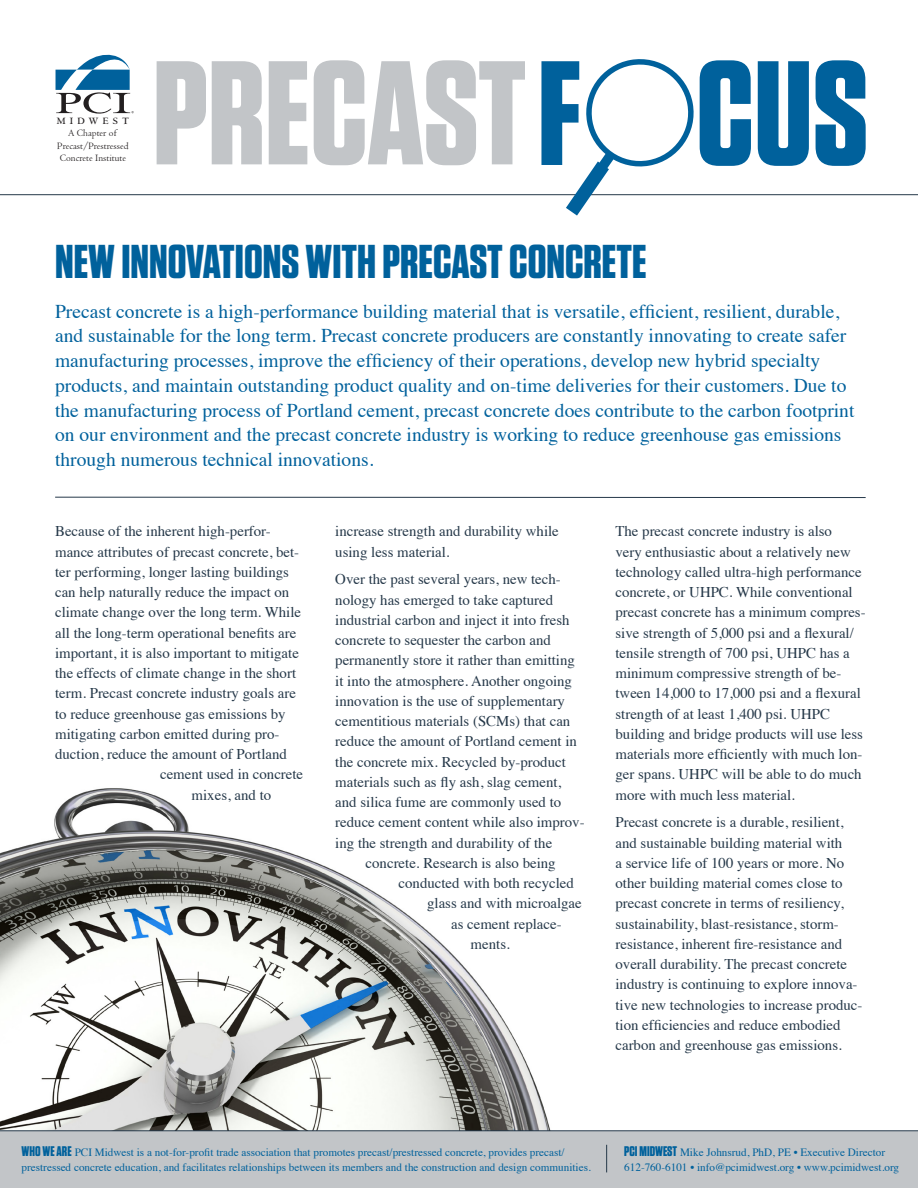
<style>
.page{position:relative;width:918px;height:1188px;background:#fff}
.page>*{position:absolute;margin:0;border:0;box-sizing:border-box;transform-origin:0 0}
.t1{font:700 147.3px "Tungsten";letter-spacing:-.005em;color:#c2c5c8}
.t2{font:700 47.4px "Tungsten";color:#00619c}
.t3{font:19.5px/24.8px "Times";color:#00619c}
.t4{font:14.85px/20.2px "Times";color:#253849}
.t5{font:11.25px/14.9px "Times";color:#00619c}
.t6{font:10.05px/12.1px "Centaur";color:#231f20;text-align:center}
.t7{font:700 10.05px "Centaur";letter-spacing:.425em;color:#231f20}
.s1{font-family:"Tungsten";font-weight:700;font-size:13.95px}
</style>
<div class="page">
<img style="left:0;top:788px;width:551px;height:342px">
<svg style="left:56px;top:54px;width:78px;height:60px"></svg>
<hr style="left:0;top:194px;width:918px;height:1px;background:#253849">
<svg style="left:758px;top:61px;width:51px;height:105px"></svg>
<svg style="left:816px;top:60px;width:50px;height:106px"></svg>
<svg style="left:541px;top:59px;width:210px;height:157px"></svg>
<hr style="left:55px;top:497px;width:811px;height:1px;background:#253849">
<div style="left:0;top:1131px;width:918px;height:57px;background:#c2c5c8"></div>
<hr style="left:0;top:1130px;width:918px;height:1px;background:#253849">
<svg style="left:606px;top:1145px;width:1px;height:27px"></svg>
<p class="t7" style="left:57px;top:116px;width:74px">MIDWEST</p>
<p class="t6" style="left:57px;top:128px;width:73px">A Chapter of<br>Precast/Prestressed<br>Concrete Institute</p>
<h1 class="t1" style="left:153px;top:34px;width:375px">PRECAST</h1>
<h2 class="t2" style="left:55px;top:236px;width:593px">NEW INNOVATIONS WITH PRECAST CONCRETE</h2>
<p class="t3" style="left:55px;top:297px;width:801px">Precast concrete is a high-performance building material that is versatile, efficient, resilient, durable, and sustainable for the long term. Precast concrete producers are constantly innovating to create safer manufacturing processes, improve the efficiency of their operations, develop new hybrid specialty products, and maintain outstanding product quality and on-time deliveries for their customers. Due to the manufacturing process of Portland cement, precast concrete does contribute to the carbon footprint on our environment and the precast concrete industry is working to reduce greenhouse gas emissions through numerous technical innovations.</p>
<p class="t4" style="left:55px;top:520px;width:217px">Because of the inherent high-perfor-</p>
<p class="t4" style="left:55px;top:540px;width:246px">mance attributes of precast concrete, bet-</p>
<p class="t4" style="left:55px;top:561px;width:235px">ter performing, longer lasting buildings</p>
<p class="t4" style="left:55px;top:581px;width:236px">can help naturally reduce the impact on</p>
<p class="t4" style="left:55px;top:601px;width:247px">climate change over the long term. While</p>
<p class="t4" style="left:55px;top:621px;width:243px">all the long-term operational benefits are</p>
<p class="t4" style="left:55px;top:642px;width:245px">important, it is also important to mitigate</p>
<p class="t4" style="left:55px;top:662px;width:242px">the effects of climate change in the short</p>
<p class="t4" style="left:55px;top:682px;width:242px">term. Precast concrete industry goals are</p>
<p class="t4" style="left:55px;top:702px;width:232px">to reduce greenhouse gas emissions by</p>
<p class="t4" style="left:55px;top:723px;width:226px">mitigating carbon emitted during pro-</p>
<p class="t4" style="left:55px;top:743px;width:233px">duction, reduce the amount of Portland</p>
<p class="t4" style="left:160px;top:763px;width:145px">cement used in concrete</p>
<p class="t4" style="left:192px;top:783px;width:81px">mixes, and to</p>
<p class="t4" style="left:335px;top:520px;width:225px">increase strength and durability while using less material.</p>
<p class="t4" style="left:335px;top:568px;width:227px">Over the past several years, new tech-</p>
<p class="t4" style="left:335px;top:588px;width:219px">nology has emerged to take captured</p>
<p class="t4" style="left:335px;top:609px;width:236px">industrial carbon and inject it into fresh</p>
<p class="t4" style="left:335px;top:629px;width:217px">concrete to sequester the carbon and</p>
<p class="t4" style="left:335px;top:649px;width:241px">permanently store it rather than emitting</p>
<p class="t4" style="left:335px;top:669px;width:238px">it into the atmosphere. Another ongoing</p>
<p class="t4" style="left:335px;top:690px;width:231px">innovation is the use of supplementary</p>
<p class="t4" style="left:335px;top:710px;width:237px">cementitious materials (SCMs) that can</p>
<p class="t4" style="left:335px;top:730px;width:243px">reduce the amount of Portland cement in</p>
<p class="t4" style="left:335px;top:750px;width:232px">the concrete mix. Recycled by-product</p>
<p class="t4" style="left:335px;top:771px;width:228px">materials such as fly ash, slag cement,</p>
<p class="t4" style="left:335px;top:791px;width:228px">and silica fume are commonly used to</p>
<p class="t4" style="left:335px;top:811px;width:251px">reduce cement content while also improv-</p>
<p class="t4" style="left:335px;top:831px;width:218px">ing the strength and durability of the</p>
<p class="t4" style="left:366px;top:852px;width:192px">concrete. Research is also being</p>
<p class="t4" style="left:399px;top:872px;width:177px">conducted with both recycled</p>
<p class="t4" style="left:427px;top:892px;width:156px">glass and with microalgae</p>
<p class="t4" style="left:451px;top:912px;width:112px">as cement replace-</p>
<p class="t4" style="left:471px;top:933px;width:41px">ments.</p>
<p class="t4" style="left:615px;top:520px;width:252px">The precast concrete industry is also<br>very enthusiastic about a relatively new technology called ultra-high performance concrete, or UHPC. While conventional precast concrete has a minimum compres&shy;sive strength of 5,000 psi and a flexural/ tensile strength of 700 psi, UHPC has a minimum compressive strength of be&shy;tween 14,000 to 17,000 psi and a flexural strength of at least 1,400 psi. UHPC building and bridge products will use less materials more efficiently with much lon&shy;ger spans. UHPC will be able to do much more with much less material.</p>
<p class="t4" style="left:615px;top:811px;width:248px">Precast concrete is a durable, resilient, and sustainable building material with<br>a service life of 100 years or more. No other building material comes close to precast concrete in terms of resiliency, sustainability, blast-resistance, storm&shy;resistance, inherent fire-resistance and overall durability. The precast concrete industry is continuing to explore innova&shy;tive new technologies to increase produc&shy;tion efficiencies and reduce embodied carbon and greenhouse gas emissions.</p>
<p class="t5" style="left:22px;top:1144px;width:571px"><span class="s1">WHO WE ARE</span> PCI Midwest is a not-for-profit trade association that promotes precast/prestressed concrete, provides precast/ prestressed concrete education, and facilitates relationships between its members and the construction and design communities.</p>
<p class="t5" style="left:624px;top:1144px;width:276px"><span class="s1">PCI MIDWEST</span> Mike Johnsrud, PhD, PE • Executive Director<br>612-760-6101 • info@pcimidwest.org • www.pcimidwest.org</p>
</div>
